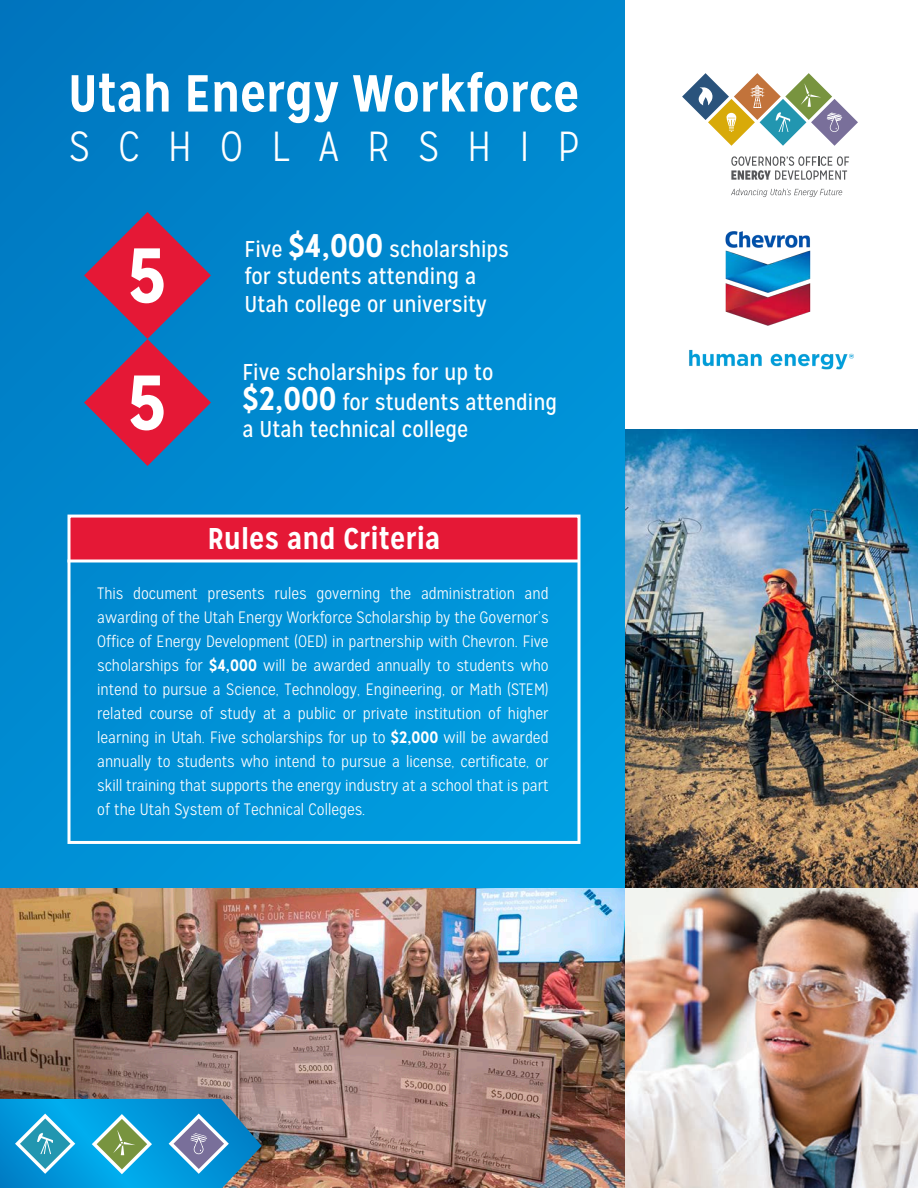
<style>
.page{position:relative;width:918px;height:1188px;background:#fff}
.page>*{position:absolute;margin:0;border:0;box-sizing:border-box;transform-origin:0 0}
.t1{font:700 77.4px "Mission Gothic";color:#fff}
.t2{font:700 51.9px "Mission Gothic";letter-spacing:-.01em;color:#fff}
.t3{font:300 42px "Mission Gothic";color:#fff}
.t4{font:700 30px "Mission Gothic";color:#fff}
.Paragraph_Style_1{font:22.95px/27.5px "Mission Gothic";color:#fff}
.t5{font:300 16.5px/24px "Mission Gothic";color:#fff;text-align:justify}
.s1{font-weight:700;font-size:32.7px}
.s2{font-weight:700}
</style>
<div class="page">
<img style="left:625px;top:430px;width:293px;height:458px">
<img style="left:625px;top:888px;width:293px;height:300px">
<div style="left:0;top:0;width:625px;height:1188px;background:linear-gradient(to right,#0082c9,#0195d9)"></div>
<img style="left:0;top:888px;width:625px;height:300px">
<svg style="left:0;top:1099px;width:262px;height:89px;background:#2e9ac7"></svg>
<div style="left:69px;top:516px;width:510px;height:46px;background:#e51836"></div>
<div style="left:68px;top:515px;width:512px;height:329px;border:3px solid #fff"></div>
<hr style="left:68px;top:560px;width:511px;height:2px;background:#fff">
<svg style="left:84px;top:212px;width:127px;height:254px;background:#6f4e81"></svg>
<svg style="left:682px;top:73px;width:176px;height:73px"></svg>
<svg style="left:731px;top:156px;width:118px;height:24px"></svg>
<svg style="left:731px;top:189px;width:111px;height:8px"></svg>
<img style="left:689px;top:231px;width:165px;height:139px">
<p class="t2" style="left:68px;top:61px;width:513px">Utah Energy Workforce</p>
<p class="t3" style="left:69px;top:122px;width:511px">S C H O L A R S H I P</p>
<p class="t1" style="left:125px;top:227px;width:44px">5</p>
<p class="t1" style="left:125px;top:354px;width:44px">5</p>
<p class="Paragraph_Style_1" style="left:245px;top:235px;width:266px">Five <span class="s1">$4,000</span> scholarships for students attending a<br>Utah college or university</p>
<p class="Paragraph_Style_1" style="left:242px;top:357px;width:316px;line-height:30px">Five scholarships for up to <span class="s1">$2,000</span> for students attending</p>
<p class="Paragraph_Style_1" style="left:242px;top:416px;width:227px">a Utah technical college</p>
<p class="t4" style="left:208px;top:520px;width:234px">Rules and Criteria</p>
<p class="t5" style="left:97px;top:582px;width:453px">This document presents rules governing the administration and awarding of the Utah Energy Workforce Scholarship by the Governor’s Office of Energy Development (OED) in partnership with Chevron. Five scholarships for <span class="s2">$4,000</span> will be awarded annually to students who intend to pursue a Science, Technology, Engineering, or Math (STEM) related course of study at a public or private institution of higher learning in Utah. Five scholarships for up to <span class="s2">$2,000</span> will be awarded annually to students who intend to pursue a license, certificate, or skill training that supports the energy industry at a school that is part of the Utah System of Technical Colleges.</p>
</div>
